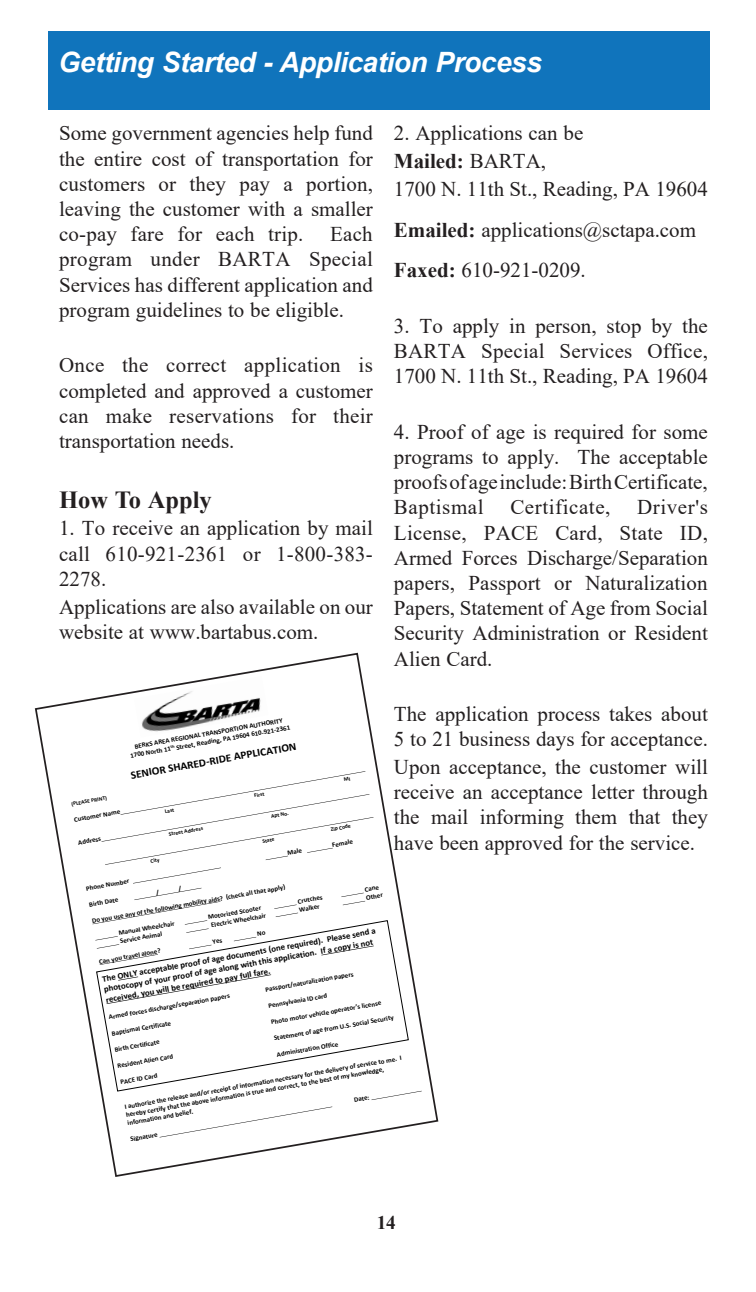
<style>
.page{position:relative;width:756px;height:1292px;background:#fff}
.page>*{position:absolute;margin:0;border:0;box-sizing:border-box;transform-origin:0 0}
.a_page_header_14_whi{font:italic 700 28px "Arial";letter-spacing:-.015em;color:#fff}
.e_body_galliard_11{font:700 24.5px "Times New Roman";color:#231f20}
.e_body_galliard_11-2{font:21px/25.2px "Times New Roman";color:#231f20;text-align:justify}
.e_body_galliard_11-3{font:700 21px "Times New Roman";color:#231f20}
.e_body_galliard_11-4{font:21px "Times New Roman";letter-spacing:.025em;color:#231f20}
.t1{font:700 19.25px "Times New Roman";color:#231f20}
.t2{font:700 11.03px "Calibri";color:#000}
.t3{font:700 8.58px/10.5px "Calibri";color:#000}
.t4{font:700 6.83px/8.2px "Calibri";color:#000;text-align:center}
.t5{font:700 5.6px "Calibri";color:#000}
.s1{font-weight:400}
.s2{font-weight:700}
</style>
<div class="page">
<div style="left:48px;top:32px;width:662px;height:78px;background:#1074bc"></div>
<svg style="left:34px;top:652px;width:405px;height:525px"></svg>
<svg style="left:93px;top:771px;width:281px;height:194px"></svg>
<p class="a_page_header_14_whi" style="left:59px;top:44px;width:485px">Getting Started - Application Process</p>
<p class="e_body_galliard_11-2" style="left:59px;top:120px;width:315px">Some government agencies help fund the entire cost of transportation for customers or they pay a portion, leaving the customer with a smaller co-pay fare for each trip.</p>
<p class="e_body_galliard_11-2" style="left:59px;top:221px;width:315px;text-indent:271px">Each program under BARTA Special Services has different application and program guidelines to be eligible.</p>
<p class="e_body_galliard_11-2" style="left:59px;top:352px;width:315px">Once the correct application is completed and approved a customer can make reservations for their transportation needs.</p>
<p class="e_body_galliard_11" style="left:59px;top:482px;width:154px">How To Apply</p>
<p class="e_body_galliard_11-2" style="left:59px;top:515px;width:315px">1. To receive an application by mail call 610-921-2361 or 1-800-383- 2278.</p>
<p class="e_body_galliard_11-2" style="left:59px;top:593px;width:315px">Applications are also available on our website at www.bartabus.com.</p>
<p class="t4" style="left:128px;top:743px;width:164px;rotate:-10deg">BERKS AREA REGIONAL TRANSPORTION AUTHORITY<br>1700 North 11<sup>th</sup> Street, Reading, PA 19604 610-921-2361</p>
<p class="t2" style="left:129px;top:767px;width:170px;rotate:-10deg">SENIOR SHARED-RIDE APPLICATION</p>
<p class="t5" style="left:71px;top:800px;width:38px;rotate:-10deg">(PLEASE PRINT)</p>
<p class="t4" style="left:73px;top:815px;width:48px;rotate:-10deg">Customer Name</p>
<p class="t5" style="left:164px;top:807px;width:11px;rotate:-10deg">Last</p>
<p class="t5" style="left:254px;top:791px;width:12px;rotate:-10deg">First</p>
<p class="t5" style="left:270px;top:812px;width:19px;rotate:-10deg">Apt No.</p>
<p class="t4" style="left:77px;top:838px;width:25px;rotate:-10deg">Address</p>
<p class="t5" style="left:168px;top:830px;width:36px;rotate:-10deg">Street Address</p>
<p class="t5" style="left:262px;top:837px;width:14px;rotate:-10deg">State</p>
<p class="t4" style="left:287px;top:848px;width:16px;rotate:-10deg">Male</p>
<p class="t5" style="left:330px;top:825px;width:22px;rotate:-10deg">Zip Code</p>
<p class="t4" style="left:332px;top:840px;width:22px;rotate:-10deg">Female</p>
<p class="t5" style="left:150px;top:857px;width:11px;rotate:-10deg">City</p>
<p class="e_body_galliard_11-2" style="left:394px;top:120px;width:191px">2. Applications can be</p>
<p class="e_body_galliard_11-3" style="left:394px;top:146px;width:154px">Mailed: <span class="s1">BARTA,</span></p>
<p class="e_body_galliard_11-2" style="left:394px;top:175px;width:315px">1700 N. 11th St., Reading, PA 19604</p>
<p class="e_body_galliard_11-2" style="left:394px;top:216px;width:304px"><span class="s2">Emailed:</span> applications@sctapa.com</p>
<p class="e_body_galliard_11-2" style="left:394px;top:257px;width:193px"><span class="s2">Faxed:</span> 610-921-0209.</p>
<p class="e_body_galliard_11-2" style="left:394px;top:312px;width:315px">3. To apply in person, stop by the BARTA Special Services Office, 1700 N. 11th St., Reading, PA 19604</p>
<p class="e_body_galliard_11-2" style="left:394px;top:418px;width:315px">4. Proof of age is required for some programs to apply. The acceptable proofs of age include: Birth Certificate, Baptismal</p>
<p class="e_body_galliard_11-2" style="left:394px;top:494px;width:315px;text-indent:243px">Driver's License, PACE Card, State ID, Armed Forces Discharge/Separation papers, Passport or Naturalization Papers, Statement of Age from Social Security Administration or Resident Alien Card.</p>
<p class="e_body_galliard_11-4" style="left:510px;top:492px;width:102px">Certificate,</p>
<p class="e_body_galliard_11-2" style="left:394px;top:700px;width:315px">The application process takes about<br>5 to 21 business days for acceptance.</p>
<p class="e_body_galliard_11-2" style="left:394px;top:753px;width:315px">Upon acceptance, the customer will receive an acceptance letter through the mail informing them that they have been approved for the service.</p>
<p class="t4" style="left:86px;top:884px;width:45px;rotate:-10deg">Phone Number</p>
<p class="t4" style="left:91px;top:916px;width:198px;rotate:-10deg">Do you use any of the following mobility aids? (check all that apply)</p>
<p class="t4" style="left:118px;top:928px;width:58px;rotate:-10deg">Manual Wheelchair</p>
<p class="t4" style="left:364px;top:885px;width:16px;rotate:-10deg">Cane</p>
<p class="t4" style="left:365px;top:893px;width:18px;rotate:-10deg">Other</p>
<p class="t4" style="left:297px;top:897px;width:27px;rotate:-10deg">Crutches</p>
<p class="t4" style="left:88px;top:900px;width:31px;rotate:-10deg">Birth Date</p>
<p class="t4" style="left:298px;top:905px;width:22px;rotate:-10deg">Walker</p>
<p class="t4" style="left:207px;top:913px;width:55px;rotate:-10deg">Motorized Scooter</p>
<p class="t4" style="left:210px;top:920px;width:57px;rotate:-10deg">Electric Wheelchair</p>
<p class="t3" style="left:101px;top:973px;width:279px;rotate:-10deg">The ONLY acceptable proof of age documents (one required). Please send a photocopy of your proof of age along with this application. If a copy is not received, you will be required to pay full fare.</p>
<p class="t4" style="left:119px;top:937px;width:44px;rotate:-10deg">Service Animal</p>
<p class="t4" style="left:98px;top:957px;width:64px;rotate:-10deg">Can you travel alone?</p>
<p class="t4" style="left:265px;top:985px;width:91px;rotate:-10deg">Passport/naturalization papers</p>
<p class="t4" style="left:268px;top:1001px;width:61px;rotate:-10deg">Pennsylvania ID card</p>
<p class="t4" style="left:108px;top:1012px;width:124px;rotate:-10deg">Armed forces discharge/separation papers</p>
<p class="t4" style="left:270px;top:1017px;width:113px;rotate:-10deg">Photo motor vehicle operator’s license</p>
<p class="t4" style="left:273px;top:1034px;width:123px;rotate:-10deg">Statement of age from U.S. Social Security</p>
<p class="t4" style="left:111px;top:1029px;width:62px;rotate:-10deg">Baptismal Certificate</p>
<p class="t4" style="left:114px;top:1045px;width:47px;rotate:-10deg">Birth Certificate</p>
<p class="t4" style="left:276px;top:1050px;width:64px;rotate:-10deg">Administration Office</p>
<p class="t4" style="left:124px;top:1102px;width:283px;text-align:left;rotate:-10deg">I authorize the release and/or receipt of information necessary for the delivery of service to me. I hereby certify that the above information is true and correct, to the best of my knowledge, information and belief.</p>
<p class="t4" style="left:130px;top:1135px;width:29px;rotate:-10deg">Signature</p>
<p class="t4" style="left:117px;top:1061px;width:58px;rotate:-10deg">Resident Alien Card</p>
<p class="t4" style="left:120px;top:1078px;width:39px;rotate:-10deg">PACE ID Card</p>
<p class="t4" style="left:353px;top:1095px;width:17px;rotate:-10deg">Date:</p>
<p class="t1" style="left:377px;top:1208px;width:21px">14</p>
</div>
